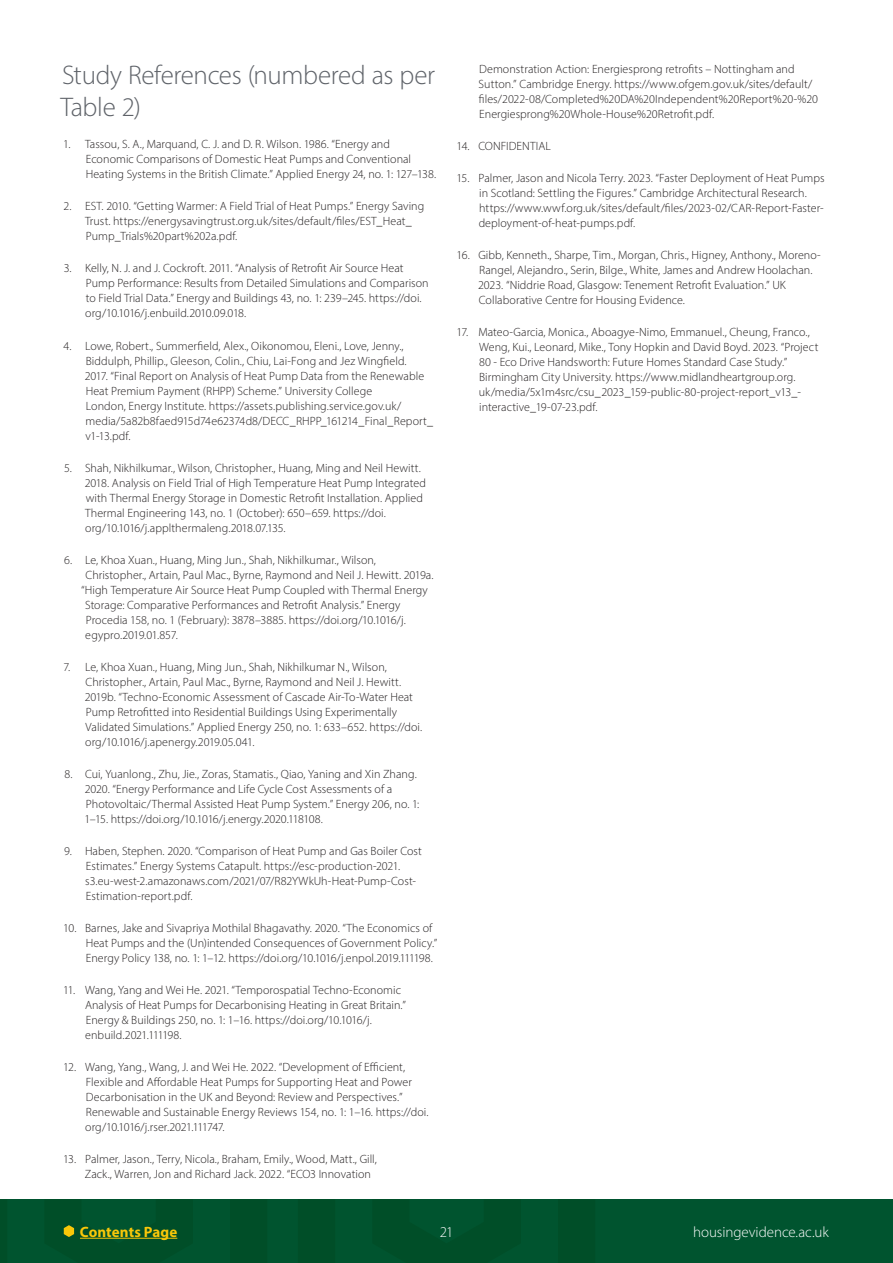
<style>
.page{position:relative;width:893px;height:1263px;background:#fff}
.page>*{position:absolute;margin:0;border:0;box-sizing:border-box;transform-origin:0 0}
.Sub_Title{font:300 27px/32.4px "Myriad Pro";letter-spacing:-.015em;color:#5f6369}
.t1{font:300 15px "Myriad Pro";color:#fff}
.t2{font:700 15px "Myriad Pro";letter-spacing:.005em;color:#f9c709}
.Reference{font:300 12px/15px "Myriad Pro";letter-spacing:.005em;color:#231f20}
</style>
<div class="page">
<div style="left:0;top:1199px;width:893px;height:64px;background:#00542f"></div>
<svg style="left:63px;top:1225px;width:115px;height:14px"></svg>
<p class="Sub_Title" style="left:60px;top:59px;width:376px">Study References (numbered as per<br>Table 2)</p>
<p class="Reference" style="left:86px;top:137px;width:352px;text-indent:-23px">1. Tassou, S. A., Marquand, C. J. and D. R. Wilson. 1986. “Energy and<br>Economic Comparisons of Domestic Heat Pumps and Conventional<br>Heating Systems in the British Climate.” Applied Energy 24, no. 1: 127–138.</p>
<p class="Reference" style="left:85px;top:199px;width:341px;text-indent:-21px">2. EST. 2010. “Getting Warmer: A Field Trial of Heat Pumps.” Energy Saving<br>Trust. https://energysavingtrust.org.uk/sites/default/files/EST_Heat_<br>Pump_Trials%20part%202a.pdf.</p>
<p class="Reference" style="left:85px;top:261px;width:345px;text-indent:-22px">3. Kelly, N. J. and J. Cockroft. 2011. “Analysis of Retrofit Air Source Heat Pump Performance: Results from Detailed Simulations and Comparison to Field Trial Data.” Energy and Buildings 43, no. 1: 239–245. https://doi. org/10.1016/j.enbuild.2010.09.018.</p>
<p class="Reference" style="left:85px;top:338px;width:350px;text-indent:-21px">4. Lowe, Robert., Summerfield, Alex., Oikonomou, Eleni., Love, Jenny., Biddulph, Phillip., Gleeson, Colin., Chiu, Lai-Fong and Jez Wingfield.<br>2017. “Final Report on Analysis of Heat Pump Data from the Renewable Heat Premium Payment (RHPP) Scheme.” University College<br>London, Energy Institute. https://assets.publishing.service.gov.uk/ media/5a82b8faed915d74e62374d8/DECC_RHPP_161214_Final_Report_ v1-13.pdf.</p>
<p class="Reference" style="left:85px;top:460px;width:343px;text-indent:-21px">5. Shah, Nikhilkumar., Wilson, Christopher., Huang, Ming and Neil Hewitt.<br>2018. Analysis on Field Trial of High Temperature Heat Pump Integrated with Thermal Energy Storage in Domestic Retrofit Installation. Applied Thermal Engineering 143, no. 1 (October): 650–659. https://doi. org/10.1016/j.applthermaleng.2018.07.135.</p>
<p class="Reference" style="left:64px;top:552px;width:313px">6. Le, Khoa Xuan., Huang, Ming Jun., Shah, Nikhilkumar., Wilson,</p>
<p class="Reference" style="left:86px;top:567px;width:349px">Christopher., Artain, Paul Mac., Byrne, Raymond and Neil J. Hewitt. 2019a.</p>
<p class="Reference" style="left:81px;top:582px;width:348px">“High Temperature Air Source Heat Pump Coupled with Thermal Energy</p>
<p class="Reference" style="left:85px;top:597px;width:317px">Storage: Comparative Performances and Retrofit Analysis.” Energy</p>
<p class="Reference" style="left:86px;top:612px;width:322px">Procedia 158, no. 1 (February): 3878–3885. https://doi.org/10.1016/j.</p>
<p class="Reference" style="left:85px;top:627px;width:94px">egypro.2019.01.857.</p>
<p class="Reference" style="left:85px;top:659px;width:339px;text-indent:-21px">7. Le, Khoa Xuan., Huang, Ming Jun., Shah, Nikhilkumar N., Wilson, Christopher., Artain, Paul Mac., Byrne, Raymond and Neil J. Hewitt.<br>2019b. “Techno-Economic Assessment of Cascade Air-To-Water Heat Pump Retrofitted into Residential Buildings Using Experimentally Validated Simulations.” Applied Energy 250, no. 1: 633–652. https://doi. org/10.1016/j.apenergy.2019.05.041.</p>
<p class="Reference" style="left:84px;top:766px;width:336px;text-indent:-20px">8. Cui, Yuanlong., Zhu, Jie., Zoras, Stamatis., Qiao, Yaning and Xin Zhang.<br>2020. “Energy Performance and Life Cycle Cost Assessments of a Photovoltaic/Thermal Assisted Heat Pump System.” Energy 206, no. 1:<br>1–15. https://doi.org/10.1016/j.energy.2020.118108.</p>
<p class="Reference" style="left:85px;top:843px;width:338px;text-indent:-21px">9. Haben, Stephen. 2020. “Comparison of Heat Pump and Gas Boiler Cost Estimates.” Energy Systems Catapult. https://esc-production-2021. s3.eu-west-2.amazonaws.com/2021/07/R82YWkUh-Heat-Pump-Cost-Estimation-report.pdf.</p>
<p class="Reference" style="left:86px;top:920px;width:353px;text-indent:-23px">10. Barnes, Jake and Sivapriya Mothilal Bhagavathy. 2020. “The Economics of<br>Heat Pumps and the (Un)intended Consequences of Government Policy.”<br>Energy Policy 138, no. 1: 1–12. https://doi.org/10.1016/j.enpol.2019.111198.</p>
<p class="Reference" style="left:85px;top:982px;width:322px;text-indent:-22px">11. Wang, Yang and Wei He. 2021. “Temporospatial Techno-Economic Analysis of Heat Pumps for Decarbonising Heating in Great Britain.” Energy &amp; Buildings 250, no. 1: 1–16. https://doi.org/10.1016/j. enbuild.2021.111198.</p>
<p class="Reference" style="left:85px;top:1059px;width:345px;text-indent:-22px">12. Wang, Yang., Wang, J. and Wei He. 2022. “Development of Efficient, Flexible and Affordable Heat Pumps for Supporting Heat and Power Decarbonisation in the UK and Beyond: Review and Perspectives.” Renewable and Sustainable Energy Reviews 154, no. 1: 1–16. https://doi. org/10.1016/j.rser.2021.111747.</p>
<p class="Reference" style="left:85px;top:1151px;width:294px;text-indent:-22px">13. Palmer, Jason., Terry, Nicola., Braham, Emily., Wood, Matt., Gill,<br>Zack., Warren, Jon and Richard Jack. 2022. “ECO3 Innovation</p>
<p class="Reference" style="left:479px;top:61px;width:341px">Demonstration Action: Energiesprong retrofits – Nottingham and Sutton.” Cambridge Energy. https://www.ofgem.gov.uk/sites/default/ files/2022-08/Completed%20DA%20Independent%20Report%20-%20<br>Energiesprong%20Whole-House%20Retrofit.pdf.</p>
<p class="Reference" style="left:456px;top:138px;width:96px">14. CONFIDENTIAL</p>
<p class="Reference" style="left:479px;top:170px;width:347px;text-indent:-22px">15. Palmer, Jason and Nicola Terry. 2023. “Faster Deployment of Heat Pumps in Scotland: Settling the Figures.” Cambridge Architectural Research. https://www.wwf.org.uk/sites/default/files/2023-02/CAR-Report-Faster&shy;deployment-of-heat-pumps.pdf.</p>
<p class="Reference" style="left:478px;top:247px;width:344px;text-indent:-22px">16. Gibb, Kenneth., Sharpe, Tim., Morgan, Chris., Higney, Anthony., Moreno-Rangel, Alejandro., Serin, Bilge., White, James and Andrew Hoolachan.<br>2023. “Niddrie Road, Glasgow: Tenement Retrofit Evaluation.” UK Collaborative Centre for Housing Evidence.</p>
<p class="Reference" style="left:479px;top:324px;width:341px;text-indent:-22px">17. Mateo-Garcia, Monica., Aboagye-Nimo, Emmanuel., Cheung, Franco., Weng, Kui., Leonard, Mike., Tony Hopkin and David Boyd. 2023. “Project 80 - Eco Drive Handsworth: Future Homes Standard Case Study.” Birmingham City University. https://www.midlandheartgroup.org. uk/media/5x1m4src/csu_2023_159-public-80-project-report_v13_- interactive_19-07-23.pdf.</p>
<p class="t2" style="left:80px;top:1222px;width:99px">Contents Page</p>
<p class="t1" style="left:440px;top:1223px;width:15px">21</p>
<p class="t1" style="left:693px;top:1223px;width:137px">housingevidence.ac.uk</p>
</div>
